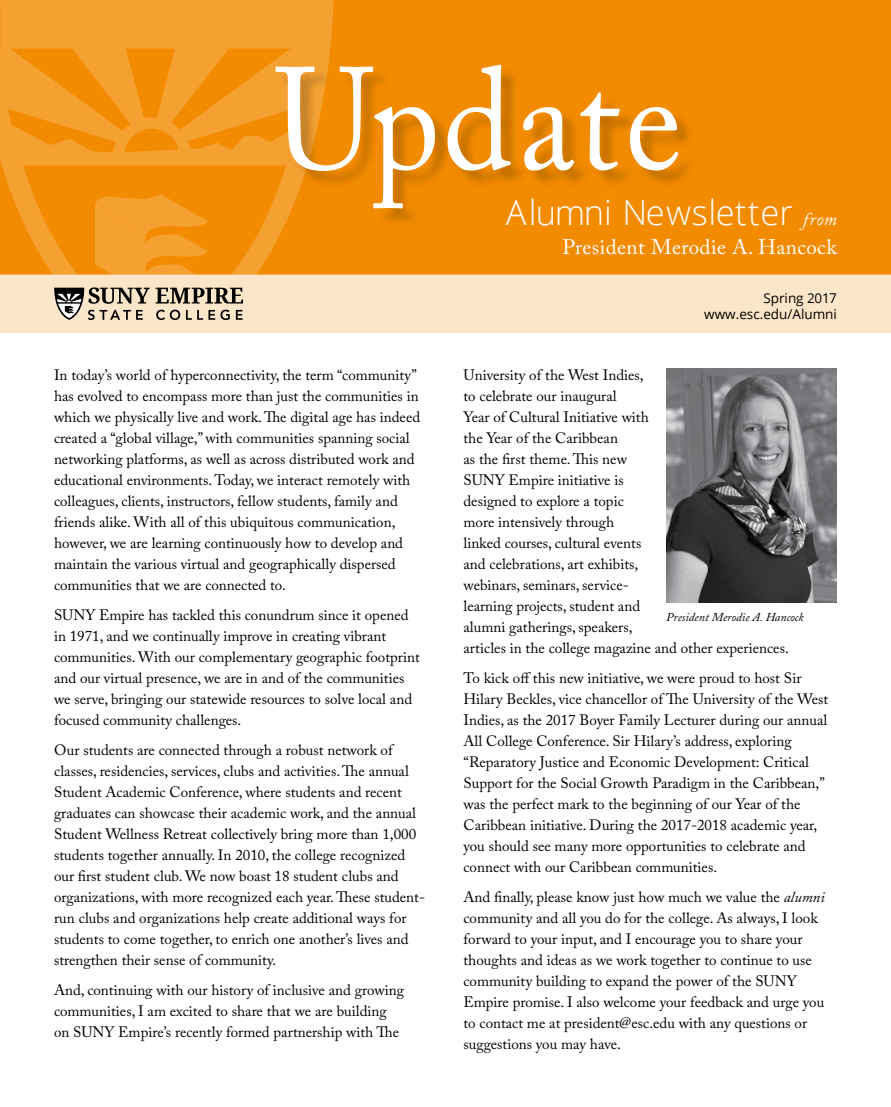
<style>
.page{position:relative;width:891px;height:1107px;background:#fff}
.page>*{position:absolute;margin:0;border:0;box-sizing:border-box;transform-origin:0 0}
.t1{font:144px "Adobe Caslon Pro";letter-spacing:.02em;color:#fff;scale:.93 1}
.t2{font:300 34.5px "Open Sans";letter-spacing:.01em;color:#fff}
.t3{font:21px "Adobe Caslon Pro";letter-spacing:.02em;color:#fff}
.t4{font:15px/21px "Adobe Caslon Pro";color:#000}
.t5{font:13.5px/16.5px "Open Sans";color:#000;text-align:right}
.t6{font:italic 12px "Adobe Caslon Pro";color:#000}
.s1{font-family:"Adobe Caslon Pro";font-weight:400;font-style:italic;font-size:18px}
.s2{font-style:italic}
</style>
<div class="page">
<div style="left:0;top:0;width:891px;height:274px;background:#f38b00"></div>
<svg style="left:0;top:0;width:334px;height:274px;fill:#f5a132"></svg>
<div style="left:0;top:274px;width:891px;height:59px;background:#fce6c9"></div>
<img style="left:666px;top:369px;width:171px;height:234px">
<svg style="left:54px;top:187px;width:189px;height:133px"></svg>
<div style="left:278px;top:67px;width:418px;height:160px;background:#000;opacity:.2"></div>
<h1 class="t1" style="left:274px;top:35px;width:439px">Update</h1>
<h2 class="t2" style="left:506px;top:189px;width:333px">Alumni Newsletter <span class="s1">from</span></h2>
<h3 class="t3" style="left:562px;top:234px;width:276px">President Merodie A. Hancock</h3>
<p class="t5" style="left:704px;top:289px;width:134px">Spring 2017 www.esc.edu/Alumni</p>
<p class="t4" style="left:54px;top:364px;width:368px">In today’s world of hyperconnectivity, the term “community” has evolved to encompass more than just the communities in which we physically live and work. The digital age has indeed created a “global village,” with communities spanning social networking platforms, as well as across distributed work and educational environments. Today, we interact remotely with colleagues, clients, instructors, fellow students, family and friends alike. With all of this ubiquitous communication, however, we are learning continuously how to develop and maintain the various virtual and geographically dispersed communities that we are connected to.</p>
<p class="t4" style="left:54px;top:604px;width:367px">SUNY Empire has tackled this conundrum since it opened in 1971, and we continually improve in creating vibrant communities. With our complementary geographic footprint and our virtual presence, we are in and of the communities we serve, bringing our statewide resources to solve local and focused community challenges.</p>
<p class="t4" style="left:54px;top:739px;width:373px">Our students are connected through a robust network of classes, residencies, services, clubs and activities. The annual Student Academic Conference, where students and recent graduates can showcase their academic work, and the annual Student Wellness Retreat collectively bring more than 1,000 students together annually. In 2010, the college recognized our first student club. We now boast 18 student clubs and organizations, with more recognized each year. These student&shy;run clubs and organizations help create additional ways for students to come together, to enrich one another’s lives and strengthen their sense of community.</p>
<p class="t4" style="left:54px;top:979px;width:351px">And, continuing with our history of inclusive and growing communities, I am excited to share that we are building on SUNY Empire’s recently formed partnership with The</p>
<p class="t4" style="left:464px;top:364px;width:327px">University of the West Indies,<br>to celebrate our inaugural<br>Year of Cultural Initiative with<br>the Year of the Caribbean<br>as the first theme. This new<br>SUNY Empire initiative is<br>designed to explore a topic<br>more intensively through<br>linked courses, cultural events<br>and celebrations, art exhibits,<br>webinars, seminars, service-<br>learning projects, student and<br>alumni gatherings, speakers,<br>articles in the college magazine and other experiences.</p>
<p class="t4" style="left:464px;top:667px;width:366px">To kick off this new initiative, we were proud to host Sir Hilary Beckles, vice chancellor of The University of the West Indies, as the 2017 Boyer Family Lecturer during our annual All College Conference. Sir Hilary’s address, exploring “Reparatory Justice and Economic Development: Critical Support for the Social Growth Paradigm in the Caribbean,” was the perfect mark to the beginning of our Year of the Caribbean initiative. During the 2017-2018 academic year, you should see many more opportunities to celebrate and connect with our Caribbean communities.</p>
<p class="t4" style="left:464px;top:886px;width:363px">And finally, please know just how much we value the <span class="s2">alumni </span>community and all you do for the college. As always, I look forward to your input, and I encourage you to share your thoughts and ideas as we work together to continue to use community building to expand the power of the SUNY Empire promise. I also welcome your feedback and urge you to contact me at president@esc.edu with any questions or suggestions you may have.</p>
<p class="t6" style="left:666px;top:610px;width:139px">President Merodie A. Hancock</p>
</div>
